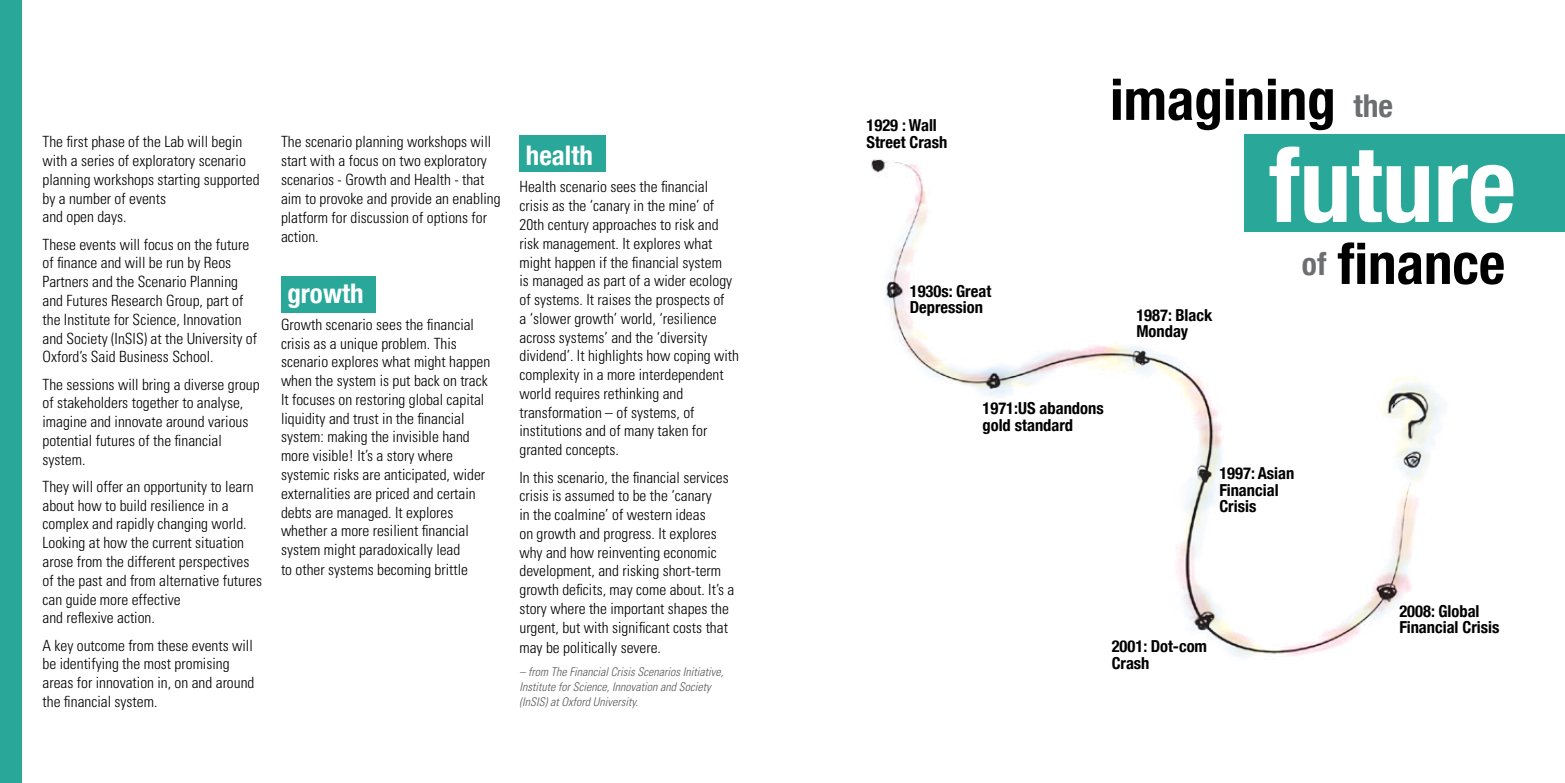
<style>
.page{position:relative;width:1565px;height:783px;background:#fff}
.page>*{position:absolute;margin:0;border:0;box-sizing:border-box;transform-origin:0 0}
.t1{font:700 condensed 103.5px "Helvetica Neue";color:#fff}
.t2{font:700 condensed 57px "Helvetica Neue";color:#000}
.t3{font:700 condensed 31.5px "Helvetica Neue";color:#6d6e71}
.t4{font:700 condensed 27px "Helvetica Neue";color:#fff}
.t5{font:700 condensed 16.5px/16.5px "Helvetica Neue";color:#000}
.t6{font:300 condensed 15.45px/18.8px "Univers";color:#000}
.t7{font:italic 300 condensed 12px/15px "Univers";color:#58595b}
</style>
<div class="page">
<div style="left:281px;top:276px;width:94px;height:37px;background:#29a899"></div>
<div style="left:519px;top:135px;width:86px;height:36px;background:#29a899"></div>
<div style="left:0;top:0;width:21px;height:782px;background:#29a899"></div>
<div style="left:1245px;top:134px;width:320px;height:97px;background:#29a899"></div>
<img style="left:871px;top:134px;width:601px;height:524px">
<p class="t6" style="left:43px;top:132px;width:219px">The first phase of the Lab will begin with a series of exploratory scenario planning workshops starting supported by a number of events<br>and open days.</p>
<p class="t6" style="left:43px;top:234px;width:216px">These events will focus on the future of finance and will be run by Reos Partners and the Scenario Planning and Futures Research Group, part of the Institute for Science, Innovation and Society (InSIS) at the University of Oxford’s Said Business School.</p>
<p class="t6" style="left:43px;top:374px;width:219px">The sessions will bring a diverse group of stakeholders together to analyse, imagine and innovate around various potential futures of the financial system.</p>
<p class="t6" style="left:43px;top:476px;width:221px">They will offer an opportunity to learn about how to build resilience in a complex and rapidly changing world.<br>Looking at how the current situation arose from the different perspectives of the past and from alternative futures can guide more effective<br>and reflexive action.</p>
<p class="t6" style="left:43px;top:635px;width:213px">A key outcome from these events will be identifying the most promising areas for innovation in, on and around the financial system.</p>
<p class="t6" style="left:281px;top:132px;width:221px">The scenario planning workshops will start with a focus on two exploratory scenarios - Growth and Health - that aim to provoke and provide an enabling platform for discussion of options for action.</p>
<h3 class="t4" style="left:287px;top:276px;width:78px">growth</h3>
<p class="t6" style="left:281px;top:314px;width:211px">Growth scenario sees the financial crisis as a unique problem. This scenario explores what might happen when the system is put back on track It focuses on restoring global capital liquidity and trust in the financial system: making the invisible hand more visible! It’s a story where systemic risks are anticipated, wider externalities are priced and certain debts are managed. It explores whether a more resilient financial system might paradoxically lead<br>to other systems becoming brittle</p>
<h3 class="t4" style="left:526px;top:139px;width:68px">health</h3>
<p class="t6" style="left:519px;top:177px;width:221px">Health scenario sees the financial crisis as the ‘canary in the mine’ of 20th century approaches to risk and risk management. It explores what might happen if the financial system<br>is managed as part of a wider ecology of systems. It raises the prospects of<br>a ‘slower growth’ world, ‘resilience across systems’ and the ‘diversity dividend’. It highlights how coping with complexity in a more interdependent world requires rethinking and transformation – of systems, of institutions and of many taken for granted concepts.</p>
<p class="t6" style="left:519px;top:467px;width:216px">In this scenario, the financial services crisis is assumed to be the ‘canary<br>in the coalmine’ of western ideas<br>on growth and progress. It explores why and how reinventing economic development, and risking short-term growth deficits, may come about. It’s a story where the important shapes the urgent, but with significant costs that may be politically severe.</p>
<p class="t7" style="left:519px;top:664px;width:205px">– from The Financial Crisis Scenarios Initiative,<br>Institute for Science, Innovation and Society (InSIS) at Oxford University.</p>
<p class="t5" style="left:866px;top:117px;width:82px">1929 : Wall<br>Street Crash</p>
<p class="t5" style="left:910px;top:282px;width:83px">1930s: Great<br>Depression</p>
<h2 class="t2" style="left:1110px;top:65px;width:227px">imagining</h2>
<h3 class="t3" style="left:1353px;top:86px;width:41px">the</h3>
<h1 class="t1" style="left:1269px;top:122px;width:249px">future</h1>
<p class="t5" style="left:1136px;top:306px;width:77px">1987: Black<br>Monday</p>
<h3 class="t3" style="left:1302px;top:245px;width:26px">of</h3>
<h2 class="t2" style="left:1337px;top:229px;width:169px">finance</h2>
<p class="t5" style="left:982px;top:399px;width:123px">1971:US abandons gold standard</p>
<p class="t5" style="left:1219px;top:465px;width:77px">1997: Asian<br>Financial<br>Crisis</p>
<p class="t5" style="left:1111px;top:638px;width:97px">2001: Dot-com<br>Crash</p>
<p class="t5" style="left:1399px;top:602px;width:102px">2008: Global<br>Financial Crisis</p>
</div>
